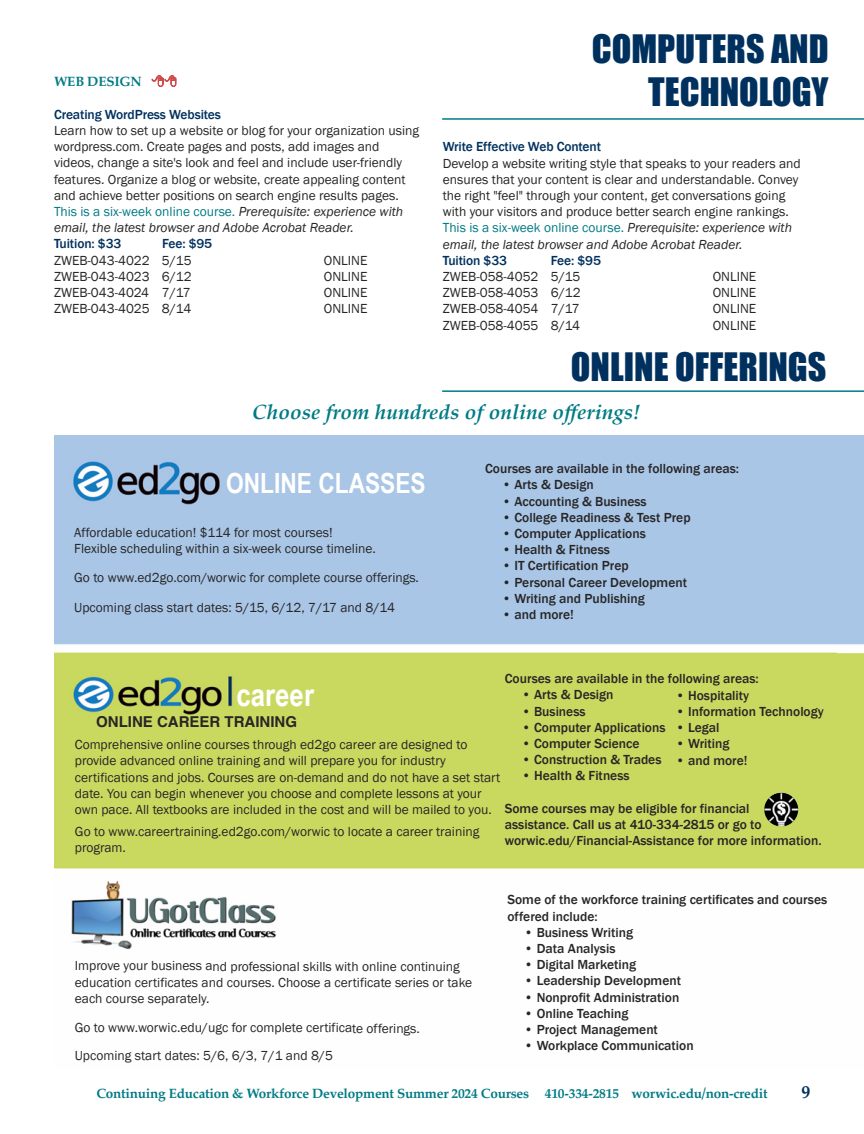
<style>
.page{position:relative;width:864px;height:1134px;background:#fff}
.page>*{position:absolute;margin:0;border:0;box-sizing:border-box;transform-origin:0 0}
.t1{font:36px/43.2px "Impact";color:#00315e;text-align:right}
.t2{font:700 31.5px "Arial Narrow";color:#fff}
.t3{font:700 27.75px "Arial Narrow";color:#fff}
.t4{font:italic 700 21px "Palatino";color:#007b84}
.t5{font:700 18px "Palatino";color:#00315e}
.t6{font:700 15px "Helvetica";color:#272526}
.t7{font:13.5px/16.2px "Franklin Gothic";color:#272526}
.t8{font:500 13.5px/16.2px "Franklin Gothic";color:#272526}
.t9{font:700 13.5px "Palatino";letter-spacing:-.015em;color:#007b84}
.t10{font:500 13.5px "Franklin Gothic";letter-spacing:-.01em;color:#00315e}
.s1{color:#007b84}
.s2{font-style:italic}
</style>
<div class="page">
<hr style="left:442px;top:118px;width:422px;height:2px;background:#007b84">
<hr style="left:442px;top:390px;width:422px;height:2px;background:#007b84">
<img style="left:54px;top:436px;width:810px;height:514px">
<img style="left:764px;top:793px;width:34px;height:33px">
<p class="t9" style="left:54px;top:75px;width:89px">WEB DESIGN</p>
<p class="t10" style="left:54px;top:106px;width:168px">Creating WordPress Websites</p>
<p class="t7" style="left:54px;top:122px;width:367px">Learn how to set up a website or blog for your organization using wordpress.com. Create pages and posts, add images and videos, change a site's look and feel and include user-friendly features. Organize a blog or website, create appealing content and achieve better positions on search engine results pages.<br><span class="s1">This is a six-week online course.</span> <span class="s2">Prerequisite: experience with email, the latest browser and Adobe Acrobat Reader.</span></p>
<p class="t10" style="left:54px;top:236px;width:69px">Tuition: $33</p>
<p class="t10" style="left:162px;top:236px;width:52px">Fee: $95</p>
<p class="t7" style="left:54px;top:252px;width:139px">ZWEB-043-4022 5/15</p>
<p class="t7" style="left:324px;top:252px;width:45px">ONLINE</p>
<p class="t7" style="left:54px;top:268px;width:139px">ZWEB-043-4023 6/12</p>
<p class="t7" style="left:324px;top:268px;width:45px">ONLINE</p>
<p class="t7" style="left:54px;top:284px;width:138px">ZWEB-043-4024 7/17</p>
<p class="t7" style="left:324px;top:284px;width:45px">ONLINE</p>
<p class="t7" style="left:54px;top:300px;width:139px">ZWEB-043-4025 8/14</p>
<p class="t7" style="left:324px;top:300px;width:45px">ONLINE</p>
<h1 class="t1" style="left:592px;top:27px;width:238px">COMPUTERS AND<br>TECHNOLOGY</h1>
<p class="t10" style="left:443px;top:139px;width:160px">Write Effective Web Content</p>
<p class="t7" style="left:443px;top:155px;width:359px">Develop a website writing style that speaks to your readers and ensures that your content is clear and understandable. Convey the right "feel" through your content, get conversations going with your visitors and produce better search engine rankings.<br><span class="s1">This is a six-week online course.</span> <span class="s2">Prerequisite: experience with email, the latest browser and Adobe Acrobat Reader.</span></p>
<p class="t10" style="left:443px;top:253px;width:66px">Tuition $33</p>
<p class="t10" style="left:551px;top:253px;width:52px">Fee: $95</p>
<p class="t7" style="left:443px;top:268px;width:139px">ZWEB-058-4052 5/15</p>
<p class="t7" style="left:713px;top:268px;width:45px">ONLINE</p>
<p class="t7" style="left:443px;top:284px;width:139px">ZWEB-058-4053 6/12</p>
<p class="t7" style="left:713px;top:284px;width:45px">ONLINE</p>
<p class="t7" style="left:443px;top:301px;width:138px">ZWEB-058-4054 7/17</p>
<p class="t7" style="left:713px;top:301px;width:45px">ONLINE</p>
<p class="t7" style="left:443px;top:317px;width:139px">ZWEB-058-4055 8/14</p>
<p class="t7" style="left:713px;top:317px;width:45px">ONLINE</p>
<h1 class="t1" style="left:571px;top:345px;width:257px">ONLINE OFFERINGS</h1>
<h3 class="t4" style="left:252px;top:401px;width:389px">Choose from hundreds of online offerings!</h3>
<h3 class="t3" style="left:226px;top:467px;width:201px">ONLINE CLASSES</h3>
<p class="t7" style="left:74px;top:524px;width:303px">Affordable education! $114 for most courses!<br>Flexible scheduling within a six-week course timeline.</p>
<p class="t7" style="left:74px;top:563px;width:346px;line-height:29.4px">Go to www.ed2go.com/worwic for complete course offerings.<br>Upcoming class start dates: 5/15, 6/12, 7/17 and 8/14</p>
<p class="t8" style="left:485px;top:460px;width:256px">Courses are available in the following areas:</p>
<p class="t8" style="left:502px;top:476px;width:93px">• Arts &amp; Design</p>
<p class="t8" style="left:502px;top:493px;width:146px">• Accounting &amp; Business</p>
<p class="t8" style="left:502px;top:509px;width:190px">• College Readiness &amp; Test Prep</p>
<p class="t8" style="left:502px;top:525px;width:145px">• Computer Applications</p>
<p class="t8" style="left:502px;top:541px;width:109px">• Health &amp; Fitness</p>
<p class="t8" style="left:502px;top:557px;width:128px">• IT Certification Prep</p>
<p class="t8" style="left:502px;top:574px;width:187px">• Personal Career Development</p>
<p class="t8" style="left:502px;top:590px;width:144px">• Writing and Publishing</p>
<p class="t8" style="left:502px;top:606px;width:73px">• and more!</p>
<p class="t8" style="left:505px;top:670px;width:256px">Courses are available in the following areas:</p>
<p class="t8" style="left:522px;top:687px;width:93px">• Arts &amp; Design</p>
<p class="t8" style="left:522px;top:703px;width:65px">• Business</p>
<p class="t8" style="left:522px;top:719px;width:145px">• Computer Applications</p>
<p class="t8" style="left:522px;top:735px;width:119px">• Computer Science</p>
<p class="t8" style="left:522px;top:751px;width:141px">• Construction &amp; Trades</p>
<p class="t8" style="left:522px;top:768px;width:109px">• Health &amp; Fitness</p>
<p class="t8" style="left:505px;top:800px;width:318px">Some courses may be eligible for financial<br>assistance. Call us at 410-334-2815 or go to worwic.edu/Financial-Assistance for more information.</p>
<h2 class="t2" style="left:236px;top:677px;width:79px">career</h2>
<p class="t8" style="left:676px;top:687px;width:75px">• Hospitality</p>
<p class="t8" style="left:676px;top:703px;width:149px">• Information Technology</p>
<p class="t8" style="left:676px;top:719px;width:45px">• Legal</p>
<p class="t8" style="left:676px;top:736px;width:55px">• Writing</p>
<p class="t8" style="left:676px;top:752px;width:73px">• and more!</p>
<p class="t6" style="left:96px;top:715px;width:202px">ONLINE CAREER TRAINING</p>
<p class="t7" style="left:75px;top:736px;width:427px">Comprehensive online courses through ed2go career are designed to provide advanced online training and will prepare you for industry certifications and jobs. Courses are on-demand and do not have a set start date. You can begin whenever you choose and complete lessons at your own pace. All textbooks are included in the cost and will be mailed to you.</p>
<p class="t7" style="left:75px;top:823px;width:406px">Go to www.careertraining.ed2go.com/worwic to locate a career training program.</p>
<p class="t7" style="left:75px;top:958px;width:399px">Improve your business and professional skills with online continuing education certificates and courses. Choose a certificate series or take each course separately.</p>
<p class="t7" style="left:75px;top:1014px;width:347px;line-height:27.8px">Go to www.worwic.edu/ugc for complete certificate offerings.<br>Upcoming start dates: 5/6, 6/3, 7/1 and 8/5</p>
<p class="t8" style="left:507px;top:892px;width:321px">Some of the workforce training certificates and courses offered include:</p>
<p class="t8" style="left:524px;top:924px;width:110px">• Business Writing</p>
<p class="t8" style="left:524px;top:940px;width:93px">• Data Analysis</p>
<p class="t8" style="left:524px;top:956px;width:113px">• Digital Marketing</p>
<p class="t8" style="left:524px;top:973px;width:158px">• Leadership Development</p>
<p class="t8" style="left:524px;top:989px;width:157px">• Nonprofit Administration</p>
<p class="t8" style="left:524px;top:1005px;width:106px">• Online Teaching</p>
<p class="t8" style="left:524px;top:1021px;width:135px">• Project Management</p>
<p class="t8" style="left:524px;top:1037px;width:171px">• Workplace Communication</p>
<p class="t9" style="left:96px;top:1087px;width:673px">Continuing Education &amp; Workforce Development Summer 2024 Courses 410-334-2815 worwic.edu/non-credit</p>
<h3 class="t5" style="left:801px;top:1083px;width:10px">9</h3>
</div>
